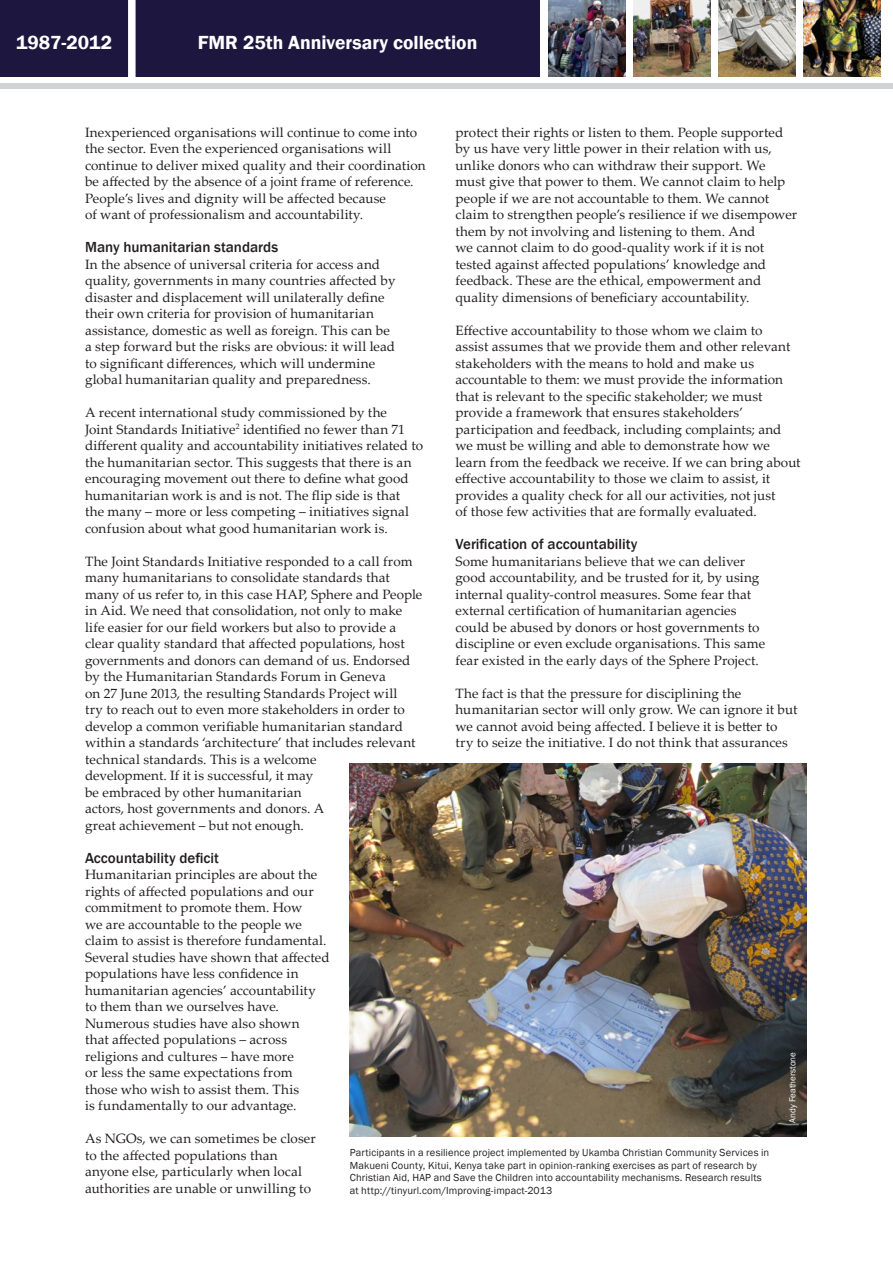
<style>
.page{position:relative;width:893px;height:1263px;background:#fff}
.page>*{position:absolute;margin:0;border:0;box-sizing:border-box;transform-origin:0 0}
.t1{font:600 19.5px "Franklin Gothic";color:#fff}
._4_sub_headers{font:500 15px "Franklin Gothic";color:#231f20}
._4_body_copy{font:13.5px/16.5px "Palatino Linotype";letter-spacing:.005em;color:#231f20}
._4_captions_in_box_b{font:10.5px/12.6px "Franklin Gothic";letter-spacing:.015em;color:#231f20}
._5_generic_photo_cre{font:9px "Franklin Gothic";color:#fff}
</style>
<div class="page">
<div style="left:0;top:0;width:540px;height:77px;background:#1d173f"></div>
<div style="left:0;top:83px;width:893px;height:6px;background:#d1d2d4"></div>
<div style="left:128px;top:0;width:8px;height:78px;background:#fff"></div>
<img style="left:634px;top:0;width:76px;height:77px">
<img style="left:804px;top:0;width:76px;height:77px">
<img style="left:719px;top:0;width:76px;height:77px">
<img style="left:549px;top:0;width:76px;height:77px">
<img style="left:350px;top:763px;width:457px;height:373px">
<h1 class="t1" style="left:16px;top:31px;width:98px">1987-2012</h1>
<h1 class="t1" style="left:198px;top:31px;width:281px">FMR 25th Anniversary collection</h1>
<p class="_4_body_copy" style="left:85px;top:123px;width:342px">Inexperienced organisations will continue to come into the sector. Even the experienced organisations will continue to deliver mixed quality and their coordination be affected by the absence of a joint frame of reference.<br>People’s lives and dignity will be affected because<br>of want of professionalism and accountability.</p>
<p class="_4_sub_headers" style="left:85px;top:238px;width:195px">Many humanitarian standards</p>
<p class="_4_body_copy" style="left:85px;top:255px;width:312px">In the absence of universal criteria for access and quality, governments in many countries affected by disaster and displacement will unilaterally define their own criteria for provision of humanitarian assistance, domestic as well as foreign. This can be a step forward but the risks are obvious: it will lead to significant differences, which will undermine global humanitarian quality and preparedness.</p>
<p class="_4_body_copy" style="left:85px;top:404px;width:340px">A recent international study commissioned by the<br>Joint Standards Initiative<sup>2</sup> identified no fewer than 71 different quality and accountability initiatives related to the humanitarian sector. This suggests that there is an encouraging movement out there to define what good humanitarian work is and is not. The flip side is that<br>the many – more or less competing – initiatives signal confusion about what good humanitarian work is.</p>
<p class="_4_body_copy" style="left:85px;top:552px;width:339px">The Joint Standards Initiative responded to a call from many humanitarians to consolidate standards that many of us refer to, in this case HAP, Sphere and People in Aid. We need that consolidation, not only to make life easier for our field workers but also to provide a clear quality standard that affected populations, host governments and donors can demand of us. Endorsed by the Humanitarian Standards Forum in Geneva<br>on 27 June 2013, the resulting Standards Project will<br>try to reach out to even more stakeholders in order to develop a common verifiable humanitarian standard within a standards ‘architecture’ that includes relevant technical standards. This is a welcome<br>development. If it is successful, it may<br>be embraced by other humanitarian<br>actors, host governments and donors. A<br>great achievement – but not enough.</p>
<p class="_4_sub_headers" style="left:85px;top:848px;width:135px">Accountability deficit</p>
<p class="_4_body_copy" style="left:85px;top:866px;width:246px">Humanitarian principles are about the rights of affected populations and our commitment to promote them. How<br>we are accountable to the people we claim to assist is therefore fundamental.<br>Several studies have shown that affected populations have less confidence in humanitarian agencies’ accountability to them than we ourselves have.<br>Numerous studies have also shown<br>that affected populations – across religions and cultures – have more<br>or less the same expectations from<br>those who wish to assist them. This<br>is fundamentally to our advantage.</p>
<p class="_4_body_copy" style="left:85px;top:1130px;width:232px">As NGOs, we can sometimes be closer to the affected populations than anyone else, particularly when local authorities are unable or unwilling to</p>
<p class="_4_body_copy" style="left:455px;top:123px;width:343px">protect their rights or listen to them. People supported by us have very little power in their relation with us, unlike donors who can withdraw their support. We must give that power to them. We cannot claim to help people if we are not accountable to them. We cannot claim to strengthen people’s resilience if we disempower them by not involving and listening to them. And<br>we cannot claim to do good-quality work if it is not tested against affected populations’ knowledge and feedback. These are the ethical, empowerment and quality dimensions of beneficiary accountability.</p>
<p class="_4_body_copy" style="left:455px;top:321px;width:347px">Effective accountability to those whom we claim to<br>assist assumes that we provide them and other relevant stakeholders with the means to hold and make us accountable to them: we must provide the information that is relevant to the specific stakeholder; we must provide a framework that ensures stakeholders’ participation and feedback, including complaints; and we must be willing and able to demonstrate how we learn from the feedback we receive. If we can bring about effective accountability to those we claim to assist, it provides a quality check for all our activities, not just<br>of those few activities that are formally evaluated.</p>
<p class="_4_sub_headers" style="left:455px;top:535px;width:183px">Verification of accountability</p>
<p class="_4_body_copy" style="left:455px;top:552px;width:311px">Some humanitarians believe that we can deliver good accountability, and be trusted for it, by using internal quality-control measures. Some fear that external certification of humanitarian agencies could be abused by donors or host governments to discipline or even exclude organisations. This same fear existed in the early days of the Sphere Project.</p>
<p class="_4_body_copy" style="left:455px;top:684px;width:343px">The fact is that the pressure for disciplining the humanitarian sector will only grow. We can ignore it but we cannot avoid being affected. I believe it is better to try to seize the initiative. I do not think that assurances</p>
<p class="_5_generic_photo_cre" style="left:787px;top:1123px;width:72px;rotate:-90deg">Andy Featherstone</p>
<p class="_4_captions_in_box_b" style="left:350px;top:1146px;width:421px">Participants in a resilience project implemented by Ukamba Christian Community Services in Makueni County, Kitui, Kenya take part in opinion-ranking exercises as part of research by Christian Aid, HAP and Save the Children into accountability mechanisms. Research results at http://tinyurl.com/Improving-impact-2013</p>
</div>
